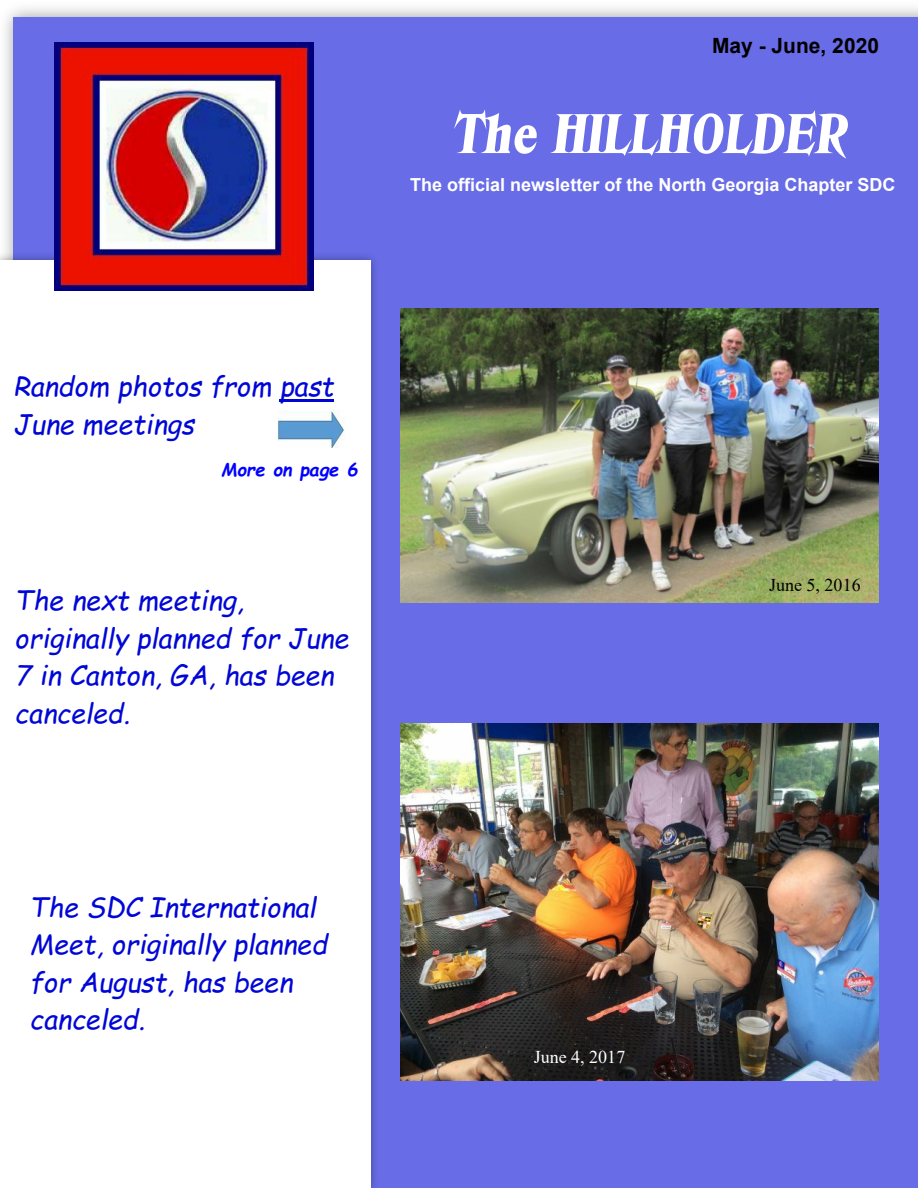
<style>
.page{position:relative;width:918px;height:1188px;background:#fff}
.page>*{position:absolute;margin:0;border:0;box-sizing:border-box;transform-origin:0 0}
.t1{font:italic 54px "Blue Ridge Heavy SF Bold";color:#fff}
.t2{font:italic 27px/37.7px "Comic Sans MS";color:#0006d6}
.t3{font:700 21px "Arial";color:#000}
.t4{font:700 18px "Arial";color:#fff}
.t5{font:italic 700 18px "Comic Sans MS";color:#00f}
.t6{font:18px "Times New Roman";color:#000}
.t7{font:18px "Times New Roman";color:#fff}
</style>
<div class="page">
<div style="left:13px;top:17px;width:905px;height:1171px;background:#686ce6"></div>
<div style="left:0;top:261px;width:371px;height:927px;background:#fff"></div>
<img style="left:54px;top:42px;width:259px;height:248px">
<hr style="left:280px;top:400px;width:54px;height:2px;background:#0006d6">
<img style="left:278px;top:410px;width:67px;height:38px">
<img style="left:401px;top:308px;width:477px;height:295px">
<img style="left:401px;top:724px;width:477px;height:356px">
<p class="t3" style="left:712px;top:38px;width:169px">May - June, 2020</p>
<h1 class="t1" style="left:452px;top:113px;width:395px">The HILLHOLDER</h1>
<p class="t4" style="left:410px;top:178px;width:487px">The official newsletter of the North Georgia Chapter SDC</p>
<p class="t2" style="left:13px;top:370px;width:322px">Random photos from past<br>June meetings</p>
<p class="t5" style="left:221px;top:462px;width:138px">More on page 6</p>
<p class="t2" style="left:15px;top:584px;width:335px">The next meeting, originally planned for June<br>7 in Canton, GA, has been canceled.</p>
<p class="t2" style="left:30px;top:891px;width:299px">The SDC International<br>Meet, originally planned for August, has been canceled.</p>
<p class="t6" style="left:769px;top:578px;width:93px">June 5, 2016</p>
<p class="t7" style="left:534px;top:1051px;width:93px">June 4, 2017</p>
</div>
